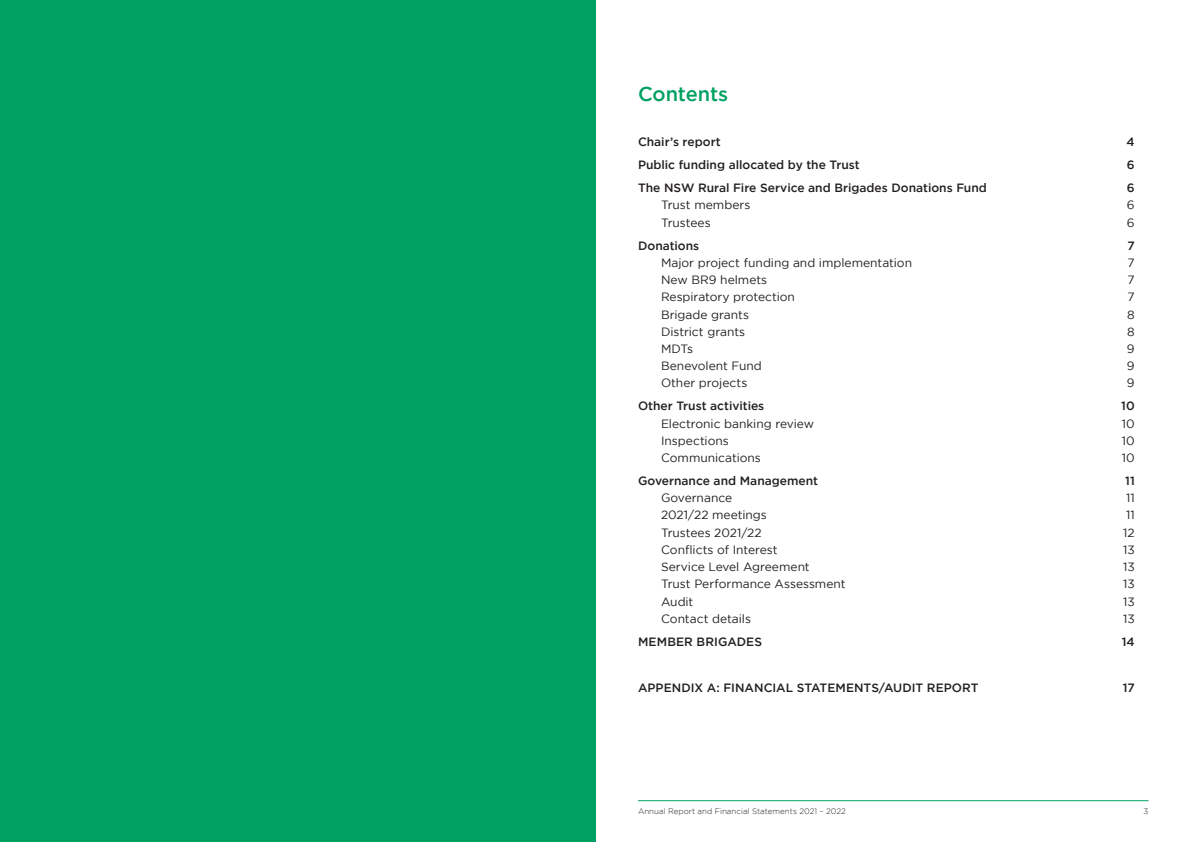
<style>
.page{position:relative;width:1191px;height:842px;background:#fff}
.page>*{position:absolute;margin:0;border:0;box-sizing:border-box;transform-origin:0 0}
.t1{font:500 20px "Gotham";letter-spacing:-.01em;color:#00a160}
.t2{font:12px "Gotham";color:#231f20}
.t3{font:500 12px "Gotham";color:#231f20}
.t4{font:300 8px "Gotham";color:#231f20}
</style>
<div class="page">
<hr style="left:638px;top:800px;width:510px;height:1px;background:#00a160">
<div style="left:0;top:0;width:595px;height:842px;background:#00a160"></div>
<h1 class="t1" style="left:638px;top:81px;width:92px">Contents</h1>
<p class="t3" style="left:638px;top:134px;width:84px">Chair’s report</p>
<p class="t3" style="left:1126px;top:134px;width:10px">4</p>
<p class="t3" style="left:638px;top:157px;width:223px">Public funding allocated by the Trust</p>
<p class="t3" style="left:1126px;top:157px;width:9px">6</p>
<p class="t3" style="left:638px;top:180px;width:350px">The NSW Rural Fire Service and Brigades Donations Fund</p>
<p class="t3" style="left:1126px;top:180px;width:9px">6</p>
<p class="t2" style="left:661px;top:197px;width:91px">Trust members</p>
<p class="t2" style="left:1127px;top:197px;width:9px">6</p>
<p class="t2" style="left:661px;top:215px;width:51px">Trustees</p>
<p class="t2" style="left:1127px;top:215px;width:9px">6</p>
<p class="t3" style="left:638px;top:237px;width:63px">Donations</p>
<p class="t3" style="left:1127px;top:237px;width:9px">7</p>
<p class="t2" style="left:661px;top:255px;width:252px">Major project funding and implementation</p>
<p class="t2" style="left:1127px;top:255px;width:9px">7</p>
<p class="t2" style="left:661px;top:272px;width:108px">New BR9 helmets</p>
<p class="t2" style="left:1127px;top:272px;width:9px">7</p>
<p class="t2" style="left:661px;top:289px;width:135px">Respiratory protection</p>
<p class="t2" style="left:1127px;top:289px;width:9px">7</p>
<p class="t2" style="left:661px;top:307px;width:90px">Brigade grants</p>
<p class="t2" style="left:1127px;top:307px;width:9px">8</p>
<p class="t2" style="left:661px;top:324px;width:86px">District grants</p>
<p class="t2" style="left:1127px;top:324px;width:9px">8</p>
<p class="t2" style="left:661px;top:341px;width:34px">MDTs</p>
<p class="t2" style="left:1127px;top:341px;width:9px">9</p>
<p class="t2" style="left:661px;top:358px;width:102px">Benevolent Fund</p>
<p class="t2" style="left:1127px;top:358px;width:9px">9</p>
<p class="t2" style="left:661px;top:375px;width:88px">Other projects</p>
<p class="t2" style="left:1127px;top:375px;width:9px">9</p>
<p class="t3" style="left:638px;top:398px;width:128px">Other Trust activities</p>
<p class="t3" style="left:1121px;top:398px;width:15px">10</p>
<p class="t2" style="left:661px;top:416px;width:154px">Electronic banking review</p>
<p class="t2" style="left:1121px;top:416px;width:15px">10</p>
<p class="t2" style="left:661px;top:433px;width:69px">Inspections</p>
<p class="t2" style="left:1121px;top:433px;width:15px">10</p>
<p class="t2" style="left:661px;top:450px;width:101px">Communications</p>
<p class="t2" style="left:1121px;top:450px;width:15px">10</p>
<p class="t3" style="left:638px;top:473px;width:182px">Governance and Management</p>
<p class="t3" style="left:1125px;top:473px;width:11px">11</p>
<p class="t2" style="left:661px;top:490px;width:73px">Governance</p>
<p class="t2" style="left:1126px;top:490px;width:10px">11</p>
<p class="t2" style="left:661px;top:507px;width:107px">2021/22 meetings</p>
<p class="t2" style="left:1126px;top:507px;width:10px">11</p>
<p class="t2" style="left:661px;top:525px;width:102px">Trustees 2021/22</p>
<p class="t2" style="left:1123px;top:525px;width:13px">12</p>
<p class="t2" style="left:661px;top:542px;width:118px">Conflicts of Interest</p>
<p class="t2" style="left:1123px;top:542px;width:13px">13</p>
<p class="t2" style="left:661px;top:559px;width:150px">Service Level Agreement</p>
<p class="t2" style="left:1123px;top:559px;width:13px">13</p>
<p class="t2" style="left:661px;top:576px;width:186px">Trust Performance Assessment</p>
<p class="t2" style="left:1123px;top:576px;width:13px">13</p>
<p class="t2" style="left:661px;top:594px;width:34px">Audit</p>
<p class="t2" style="left:1123px;top:594px;width:13px">13</p>
<p class="t2" style="left:661px;top:611px;width:91px">Contact details</p>
<p class="t2" style="left:1123px;top:611px;width:13px">13</p>
<p class="t3" style="left:638px;top:634px;width:125px">MEMBER BRIGADES</p>
<p class="t3" style="left:1122px;top:634px;width:14px">14</p>
<p class="t3" style="left:638px;top:679px;width:342px">APPENDIX A: FINANCIAL STATEMENTS/AUDIT REPORT</p>
<p class="t3" style="left:1123px;top:679px;width:13px">17</p>
<p class="t4" style="left:638px;top:806px;width:209px">Annual Report and Financial Statements 2021 – 2022</p>
<p class="t4" style="left:1143px;top:806px;width:6px">3</p>
</div>
